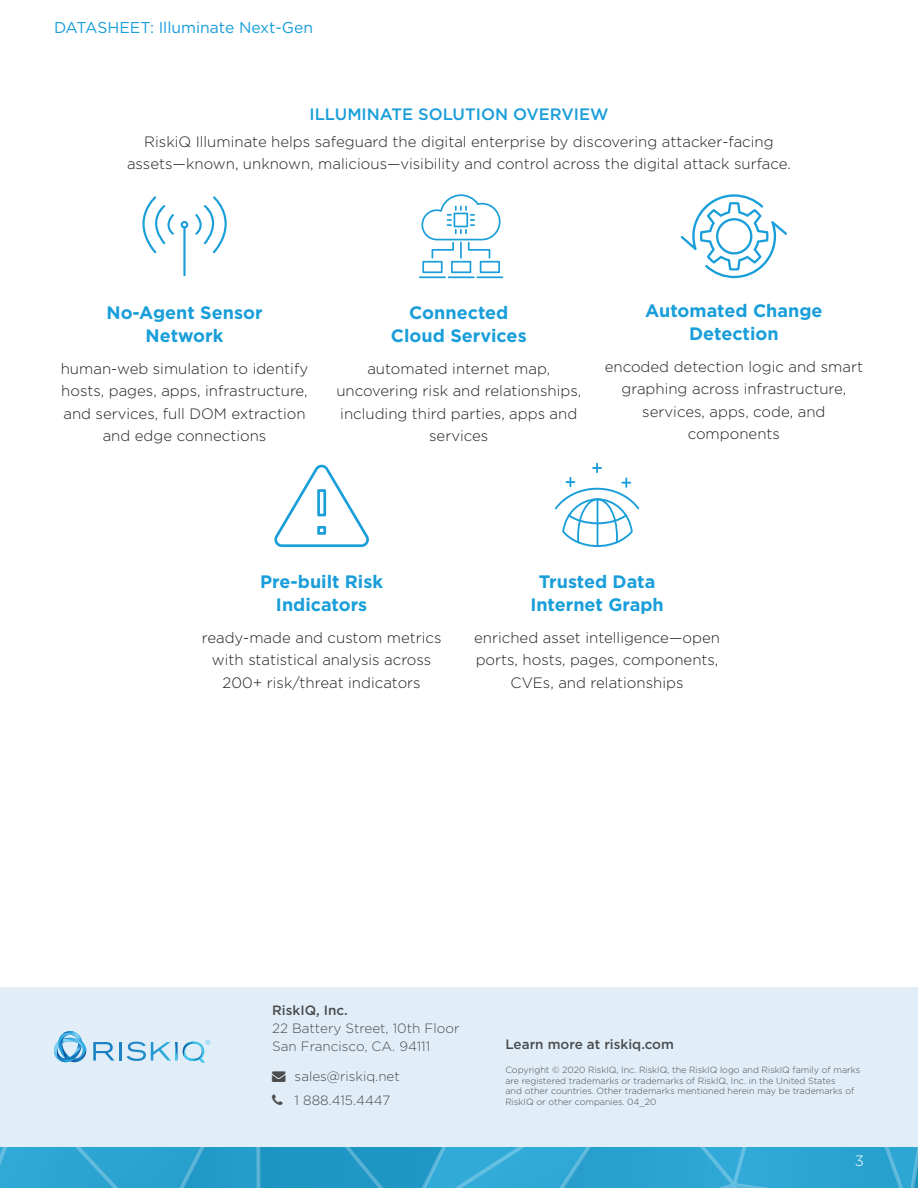
<style>
.page{position:relative;width:918px;height:1188px;background:#fff}
.page>*{position:absolute;margin:0;border:0;box-sizing:border-box;transform-origin:0 0}
.Body{font:700 18px/22.5px "Gotham";color:#199eda;text-align:center}
.Heading{font:500 16.5px "Gotham";color:#199eda}
.t1{font:15.75px "Gotham";color:#199eda}
.Body-2{font:300 15px/22.5px "Gotham";color:#231f20;text-align:center}
.t2{font:300 15px "Gotham";color:#fff}
.t3{font:300 13.5px/18px "Gotham";color:#4b4c4d}
.t4{font:500 13.5px "Gotham";color:#4b4c4d}
.t5{font:300 9px/10.8px "Gotham";color:#4b4c4d}
</style>
<div class="page">
<svg style="left:0;top:1147px;width:918px;height:41px;background:#2ca2d0"></svg>
<div style="left:0;top:987px;width:918px;height:160px;background:#e1eef8"></div>
<svg style="left:54px;top:1031px;width:32px;height:32px"></svg>
<svg style="left:93px;top:1042px;width:22px;height:19px"></svg>
<hr style="left:119px;top:1042px;width:3px;height:19px;background:#1d83c5">
<svg style="left:126px;top:1040px;width:85px;height:23px"></svg>
<img style="left:175px;top:1042px;width:3px;height:19px">
<svg style="left:181px;top:221px;width:7px;height:7px"></svg>
<svg style="left:142px;top:196px;width:32px;height:57px"></svg>
<svg style="left:195px;top:196px;width:32px;height:57px"></svg>
<hr style="left:183px;top:226px;width:3px;height:50px;background:#199eda">
<hr style="left:419px;top:276px;width:27px;height:2px;background:#199eda">
<hr style="left:448px;top:276px;width:27px;height:2px;background:#199eda">
<hr style="left:476px;top:276px;width:27px;height:2px;background:#199eda">
<svg style="left:421px;top:194px;width:80px;height:79px"></svg>
<svg style="left:681px;top:194px;width:106px;height:84px"></svg>
<svg style="left:555px;top:463px;width:84px;height:84px"></svg>
<svg style="left:274px;top:465px;width:95px;height:82px"></svg>
<p class="t1" style="left:54px;top:18px;width:261px">DATASHEET: Illuminate Next-Gen</p>
<p class="Heading" style="left:310px;top:105px;width:300px">ILLUMINATE SOLUTION OVERVIEW</p>
<p class="Body-2" style="left:127px;top:130px;width:665px">RiskiQ Illuminate helps safeguard the digital enterprise by discovering attacker-facing assets—known, unknown, malicious—visibility and control across the digital attack surface.</p>
<p class="Body" style="left:106px;top:301px;width:158px">No-Agent Sensor<br>Network</p>
<p class="Body-2" style="left:61px;top:357px;width:249px">human-web simulation to identify hosts, pages, apps, infrastructure, and services, full DOM extraction and edge connections</p>
<p class="Body" style="left:391px;top:301px;width:137px">Connected<br>Cloud Services</p>
<p class="Body-2" style="left:336px;top:357px;width:246px">automated internet map, uncovering risk and relationships, including third parties, apps and services</p>
<p class="Body" style="left:645px;top:299px;width:179px">Automated Change<br>Detection</p>
<p class="Body-2" style="left:605px;top:355px;width:260px">encoded detection logic and smart graphing across infrastructure, services, apps, code, and components</p>
<p class="Body" style="left:260px;top:570px;width:124px">Pre-built Risk<br>Indicators</p>
<p class="Body-2" style="left:202px;top:626px;width:241px">ready-made and custom metrics with statistical analysis across<br>200+ risk/threat indicators</p>
<p class="Body" style="left:530px;top:570px;width:135px">Trusted Data<br>Internet Graph</p>
<p class="Body-2" style="left:474px;top:626px;width:247px">enriched asset intelligence—open ports, hosts, pages, components,<br>CVEs, and relationships</p>
<p class="t4" style="left:272px;top:1003px;width:77px">RiskIQ, Inc.</p>
<p class="t3" style="left:272px;top:1020px;width:189px">22 Battery Street, 10th Floor<br>San Francisco, CA. 94111</p>
<p class="t3" style="left:295px;top:1065px;width:107px;line-height:23.2px;text-indent:-22px">→ sales@riskiq.net<br>1 888.415.4447</p>
<p class="t4" style="left:505px;top:1036px;width:170px">Learn more at riskiq.com</p>
<p class="t5" style="left:505px;top:1064px;width:356px">Copyright © 2020 RiskIQ, Inc. RiskIQ, the RiskIQ logo and RiskIQ family of marks are registered trademarks or trademarks of RiskIQ, Inc. in the United States<br>and other countries. Other trademarks mentioned herein may be trademarks of RiskIQ or other companies. 04_20</p>
<p class="t2" style="left:855px;top:1153px;width:11px">3</p>
</div>
